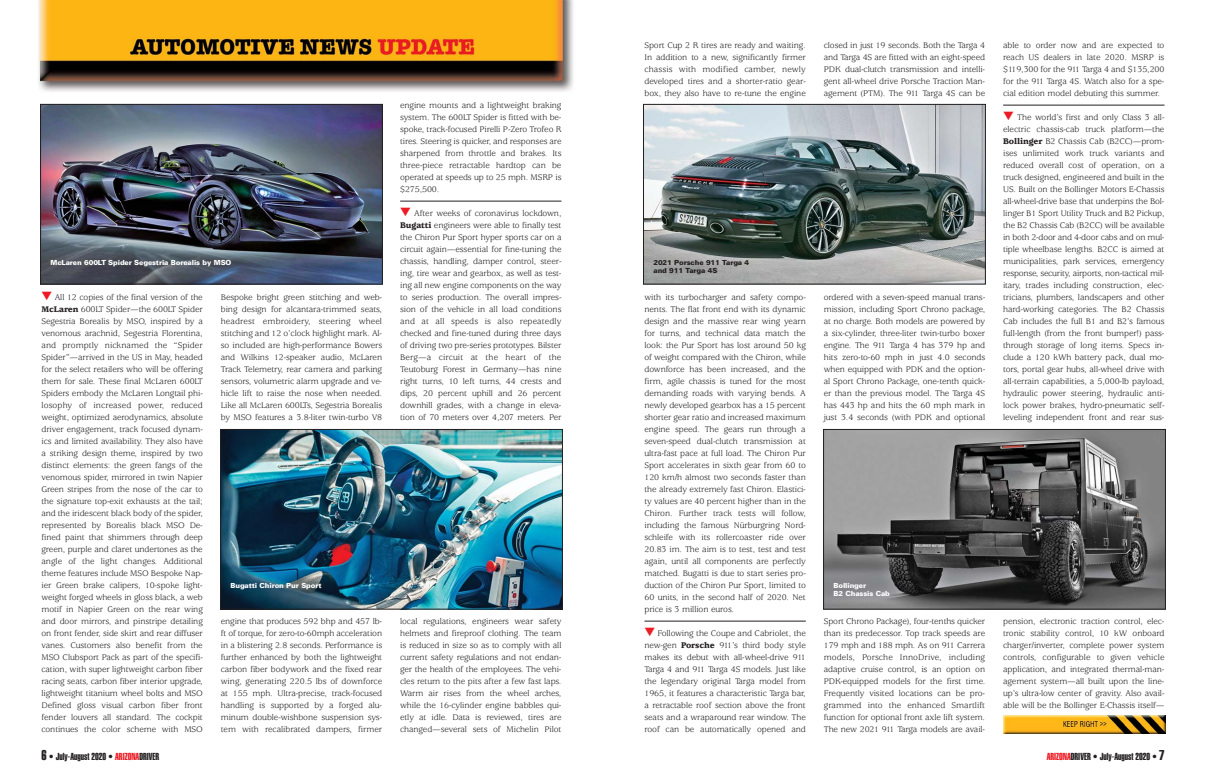
<style>
.page{position:relative;width:1206px;height:783px;background:#fff}
.page>*{position:absolute;margin:0;border:0;box-sizing:border-box;transform-origin:0 0}
.t1{font:10px "Helvetica Extra Compressed";color:#231f20}
.t2{font:9px/12px "Usherwood";letter-spacing:-.01em;color:#231f20;text-align:justify}
.t3{font:900 7px/8px "Univers";letter-spacing:-.015em;color:#fff}
.t4{font:900 7px/8px "Univers";letter-spacing:-.015em;color:#231f20}
.s1{color:#ed1c24}
.s2{font-weight:900}
.s3{font-size:14px}
</style>
<div class="page">
<img style="left:38px;top:0;width:535px;height:610px">
<hr style="left:400px;top:201px;width:161px;height:1px;background:#231f20">
<hr style="left:644px;top:621px;width:162px;height:1px;background:#231f20">
<hr style="left:1003px;top:105px;width:161px;height:1px;background:#231f20">
<img style="left:223px;top:431px;width:337px;height:176px">
<div style="left:221px;top:429px;width:341px;height:180px;border:1px solid #231f20"></div>
<img style="left:645px;top:106px;width:338px;height:176px">
<div style="left:643px;top:104px;width:342px;height:180px;border:1px solid #231f20"></div>
<img style="left:825px;top:431px;width:338px;height:176px">
<div style="left:823px;top:429px;width:342px;height:180px;border:1px solid #231f20"></div>
<img style="left:42px;top:106px;width:338px;height:176px">
<div style="left:40px;top:104px;width:342px;height:180px;border:1px solid #231f20"></div>
<img style="left:1003px;top:715px;width:163px;height:18px">
<p class="t2" style="left:645px;top:40px;width:163px">Sport Cup 2 R tires are ready and waiting.<br>In addition to a new, significantly firmer chassis with modified camber, newly developed tires and a shorter-ratio gear&shy;box, they also have to re-tune the engine</p>
<p class="t2" style="left:400px;top:100px;width:163px">engine mounts and a lightweight braking system. The 600LT Spider is fitted with be - spoke, track-focused Pirelli P-Zero Trofeo R tires. Steering is quicker, and responses are sharpened from throttle and brakes. Its three-piece retractable hardtop can be operated at speeds up to 25 mph. MSRP is $275,500.</p>
<p class="t2" style="left:400px;top:208px;width:163px"><span class="s1">▼</span> After weeks of coronavirus lockdown, <span class="s2">Bugatti</span> engineers were able to finally test the Chiron Pur Sport hyper sports car on a circuit again—essential for fine-tuning the chassis, handling, damper control, steer&shy;ing, tire wear and gearbox, as well as test&shy;ing all new engine components on the way to series production. The overall impres&shy;sion of the vehicle in all load conditions and at all speeds is also repeatedly checked and fine-tuned during three days of driving two pre-series prototypes. Bilster Berg—a circuit at the heart of the Teutoburg Forest in Germany—has nine right turns, 10 left turns, 44 crests and dips, 20 percent uphill and 26 percent downhill grades, with a change in eleva&shy;tion of 70 meters over 4,207 meters. Per</p>
<p class="t3" style="left:50px;top:259px;width:182px">McLaren 600LT Spider Segestria Borealis by MSO</p>
<p class="t4" style="left:653px;top:259px;width:97px">2021 Porsche 911 Targa 4 and 911 Targa 4S</p>
<p class="t2" style="left:41px;top:292px;width:163px"><span class="s1">▼</span> All 12 copies of the final version of the <span class="s2">McLaren</span> 600LT Spider—the 600LT Spider Segestria Borealis by MSO, in spired by a venomous arachnid, Seges tria Florentina, and promptly nicknamed the “Spider Spider” —arrived in the US in May, headed for the select retailers who will be of fering them for sale. These final McLar en 600LT Spiders embody the McLaren Long tail phi&shy;losophy of increased power, reduced weight, optimized aerodynamics, absolute driver engagement, track fo cused dynam&shy;ics and limited availability. They also have a striking design theme, inspired by two distinct elements: the green fangs of the venomous spider, mirrored in twin Napier Green stripes from the nose of the car to the signature top-exit exhausts at the tail; and the iridescent black body of the spider, represented by Borealis black MSO De - fined paint that shimmers through deep green, purple and claret undertones as the angle of the light changes. Additional theme features in clude MSO Bespoke Nap - ier Green brake calipers, 10-spoke light&shy;weight forged wheels in gloss black, a web motif in Napier Green on the rear wing and door mirrors, and pinstripe detailing on front fender, side skirt and rear diffuser vanes. Customers also benefit from the MSO Clubsport Pack as part of the specifi&shy;cation, with super lightweight carbon fiber racing seats, carbon fiber interior up grade, lightweight titanium wheel bolts and MSO Defined gloss visual carbon fiber front fender louvers all standard. The cockpit continues the color scheme with MSO</p>
<p class="t2" style="left:221px;top:292px;width:163px">Bespoke bright green stitching and web&shy;bing design for alcantara-trimmed seats, headrest embroidery, steering wheel stitching and 12 o’clock highlight mark. Al - so included are high-performance Bowers and Wilkins 12-speaker audio, McLaren Track Telemetry, rear camera and parking sensors, volumetric alarm upgrade and ve - hi cle lift to raise the nose when needed.<br>Like all McLaren 600LTs, Segestria Bor ealis by MSO features a 3.8-liter twin-turbo V8</p>
<p class="t2" style="left:645px;top:292px;width:163px">with its turbocharger and safety compo&shy;nents. The flat front end with its dynamic design and the massive rear wing yearn for turns, and technical data match the look: the Pur Sport has lost around 50 kg of weight compared with the Chiron, while downforce has been increased, and the firm, agile chassis is tuned for the most demanding roads with varying bends. A newly developed gearbox has a 15 percent shorter gear ratio and increased maximum engine speed. The gears run through a seven-speed dual-clutch transmission at ultra-fast pace at full load. The Chiron Pur Sport accelerates in sixth gear from 60 to 120 km/h almost two seconds faster than the already extremely fast Chiron. Elas tic i - ty values are 40 percent higher than in the Chiron. Further track tests will follow, including the famous Nürburgring Nord - schleife with its rollercoaster ride over 20.83 im. The aim is to test, test and test again, until all components are perfectly matched. Bugatti is due to start series pro&shy;duction of the Chiron Pur Sport, limited to 60 units, in the second half of 2020. Net price is 3 million euros.</p>
<p class="t2" style="left:644px;top:628px;width:163px"><span class="s1">▼</span> Following the Coupe and Cabriolet, the new-gen <span class="s2">Porsche</span> 911’s third body style makes its debut with all-wheel-drive 911<br>Targa 4 and 911 Targa 4S models. Just like the legendary original Targa model from 1965, it features a characteristic Targa bar, a re tractable roof sec tion above the front seats and a wraparound rear window. The roof can be automatically opened and</p>
<p class="t3" style="left:230px;top:582px;width:93px">Bugatti Chiron Pur Sport</p>
<p class="t2" style="left:221px;top:616px;width:163px">engine that produces 592 bhp and 457 lb&shy;ft of torque, for zero-to-60mph acceleration in a blistering 2.8 seconds. Performance is further enhanced by both the lightweight carbon fiber bodywork and the fixed rear wing, generating 220.5 lbs of downforce at 155 mph. Ultra-precise, track-focused handling is supported by a forged alu&shy;minum double-wishbone suspension sys&shy;tem with recalibrated dampers, firmer</p>
<p class="t2" style="left:400px;top:616px;width:163px">local regulations, engineers wear safety helmets and fireproof clothing. The team is reduced in size so as to comply with all current safety regulations and not endan&shy;ger the health of the employees. The vehi&shy;cles return to the pits after a few fast laps.<br>Warm air rises from the wheel arches, while the 16-cylinder engine babbles qui&shy;etly at idle. Data is reviewed, tires are changed—several sets of Michelin Pilot</p>
<p class="t2" style="left:824px;top:40px;width:163px">closed in just 19 seconds. Both the Targa 4 and Targa 4S are fitted with an eight-speed PDK dual-clutch transmission and intelli&shy;gent all-wheel drive Porsche Traction Man - age ment (PTM). The 911 Targa 4S can be</p>
<p class="t2" style="left:824px;top:292px;width:163px">ordered with a seven-speed manual trans&shy;mission, including Sport Chrono package, at no charge. Both models are powered by a six-cylinder, three-liter twin-turbo boxer engine. The 911 Targa 4 has 379 hp and hits zero-to-60 mph in just 4.0 seconds when equipped with PDK and the option&shy;al Sport Chrono Package, one-tenth quick&shy;er than the previous model. The Targa 4S has 443 hp and hits the 60 mph mark in just 3.4 seconds (with PDK and optional</p>
<p class="t3" style="left:834px;top:582px;width:58px">Bollinger<br>B2 Chassis Cab</p>
<p class="t2" style="left:824px;top:616px;width:163px">Sport Chrono Package), four-tenths quicker than its predecessor. Top track speeds are 179 mph and 188 mph. As on 911 Carrera models, Porsche InnoDrive, including adaptive cruise control, is an option on PDK-equipped models for the first time.<br>Frequently visited locations can be pro&shy;grammed into the enhanced Smartlift function for optional front axle lift system.<br>The new 2021 911 Targa models are avail-</p>
<p class="t2" style="left:1003px;top:40px;width:163px">able to order now and are expected to reach US dealers in late 2020. MSRP is $119,300 for the 911 Targa 4 and $135,200 for the 911 Targa 4S. Watch also for a spe&shy;cial edition model debuting this summer.</p>
<p class="t2" style="left:1003px;top:112px;width:163px"><span class="s1">▼</span> The world’s first and only Class 3 all&shy;electric chassis-cab truck platform—the <span class="s2">Bollinger</span> B2 Chassis Cab (B2CC)—prom&shy;ises un limited work truck variants and reduced overall cost of operation, on a truck designed, engineered and built in the US. Built on the Bollinger Motors E-Chassis all-wheel-drive base that underpins the Bol - lin ger B1 Sport Utility Truck and B2 Pick up, the B2 Chassis Cab (B2CC) will be available in both 2-door and 4-door cabs and on mul - tiple wheelbase lengths. B2CC is aimed at munic ipalities, park services, emergency re sponse, security, air ports, non-tactical mil - itary, trades including construction, elec - tricians, plumbers, land scapers and other hard-working categories. The B2 Chassis Cab includes the full B1 and B2’s famous full-length (from the front bumper!) pass&shy;through storage of long items. Specs in - clude a 120 kWh battery pack, dual mo - tors, portal gear hubs, all-wheel drive with all-terrain capabilities, a 5,000-lb payload, hydraulic power steering, hydraulic anti&shy;lock power brakes, hydro-pneumatic self&shy;leveling independent front and rear sus-</p>
<p class="t2" style="left:1003px;top:616px;width:163px">pension, electronic traction control, elec&shy;tronic stability control, 10 kW onboard charger/inverter, complete power system controls, configurable to given vehicle application, and integrated thermal-man&shy;agement system—all built upon the line&shy;up’s ultra-low center of gravity. Also avail&shy;able will be the Bollinger E-Chassis itself—</p>
<p class="t1" style="left:42px;top:753px;width:119px"><span class="s3">6</span> • July-August 2020 • <span class="s1">ARIZONA</span>DRIVER</p>
<p class="t1" style="left:1047px;top:753px;width:119px"><span class="s1">ARIZONA</span>DRIVER • July-August 2020 • <span class="s3">7</span></p>
</div>
